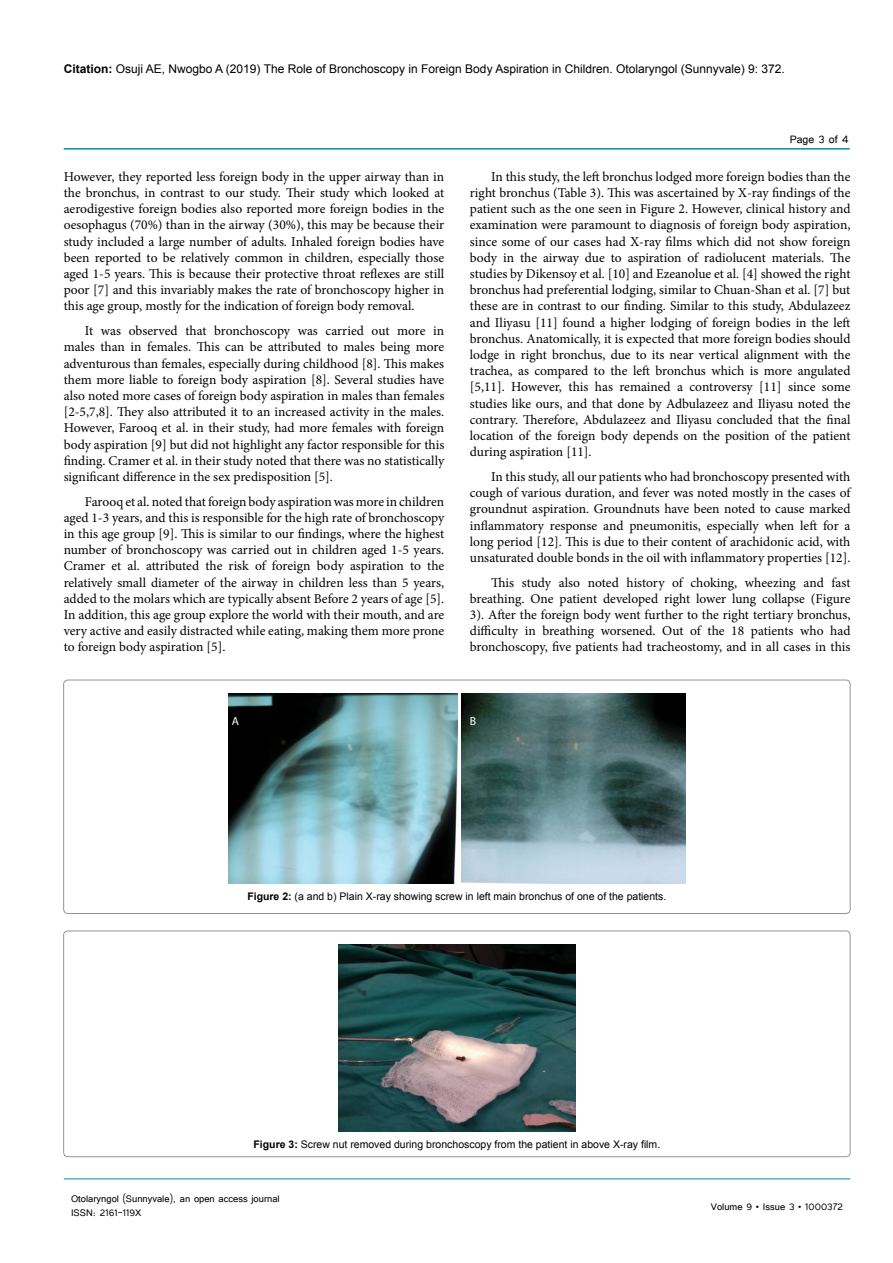
<style>
.page{position:relative;width:893px;height:1263px;background:#fff}
.page>*{position:absolute;margin:0;border:0;box-sizing:border-box;transform-origin:0 0}
.t1{font:13.5px/16.2px "Minion Pro";color:#000;text-align:justify}
.t2{font:13.5px "Tunga";color:#000}
.t3{font:12px "Arial";color:#000}
.t4{font:12px/14.4px "Tunga";color:#000}
.t5{font:11.85px "Myriad Pro";color:#fff}
.t6{font:10.5px "Arial";color:#000}
.s1{font-weight:700}
</style>
<div class="page">
<hr style="left:64px;top:148px;width:786px;height:2px;background:#008da2">
<hr style="left:64px;top:1179px;width:786px;height:1px;background:#008da2">
<div style="left:63px;top:680px;width:787px;height:234px;border:1px solid #939598;border-radius:4px"></div>
<img style="left:229px;top:694px;width:228px;height:190px">
<img style="left:462px;top:693px;width:223px;height:191px">
<div style="left:63px;top:931px;width:787px;height:226px;border:1px solid #939598;border-radius:4px"></div>
<img style="left:339px;top:944px;width:236px;height:187px">
<p class="t3" style="left:64px;top:60px;width:722px"><span class="s1">Citation:</span> Osuji AE, Nwogbo A (2019) The Role of Bronchoscopy in Foreign Body Aspiration in Children. Otolaryngol (Sunnyvale) 9: 372.</p>
<p class="t1" style="left:64px;top:168px;width:382px">However, they reported less foreign body in the upper airway than in the bronchus, in contrast to our study. Their study which looked at aerodigestive foreign bodies also reported more foreign bodies in the oesophagus (70%) than in the airway (30%), this may be because their study included a large number of adults. Inhaled foreign bodies have been reported to be relatively common in children, especially those aged 1-5 years. This is because their protective throat reflexes are still poor [7] and this invariably makes the rate of bronchoscopy higher in this age group, mostly for the indication of foreign body removal.</p>
<p class="t1" style="left:64px;top:323px;width:382px;text-indent:21px">It was observed that bronchoscopy was carried out more in males than in females. This can be attributed to males being more adventurous than females, especially during childhood [8]. This makes them more liable to foreign body aspiration [8]. Several studies have also noted more cases of foreign body aspiration in males than females [2-5,7,8]. They also attributed it to an increased activity in the males.<br>However, Farooq et al. in their study, had more females with foreign body aspiration [9] but did not highlight any factor responsible for this finding. Cramer et al. in their study noted that there was no statistically significant difference in the sex predisposition [5].</p>
<p class="t1" style="left:64px;top:493px;width:382px;text-indent:21px">Farooq et al. noted that foreign body aspiration was more in children aged 1-3 years, and this is responsible for the high rate of bronchoscopy in this age group [9]. This is similar to our findings, where the highest number of bronchoscopy was carried out in children aged 1-5 years.<br>Cramer et al. attributed the risk of foreign body aspiration to the relatively small diameter of the airway in children less than 5 years, added to the molars which are typically absent Before 2 years of age [5].<br>In addition, this age group explore the world with their mouth, and are very active and easily distracted while eating, making them more prone to foreign body aspiration [5].</p>
<p class="t2" style="left:790px;top:131px;width:61px">Page 3 of 4</p>
<p class="t1" style="left:470px;top:168px;width:382px;text-indent:21px">In this study, the left bronchus lodged more foreign bodies than the right bronchus (Table 3). This was ascertained by X-ray findings of the patient such as the one seen in Figure 2. However, clinical history and examination were paramount to diagnosis of foreign body aspiration, since some of our cases had X-ray films which did not show foreign body in the airway due to aspiration of radiolucent materials. The studies by Dikensoy et al. [10] and Ezeanolue et al. [4] showed the right bronchus had preferential lodging, similar to Chuan-Shan et al. [7] but these are in contrast to our finding. Similar to this study, Abdulazeez and Iliyasu [11] found a higher lodging of foreign bodies in the left bronchus. Anatomically, it is expected that more foreign bodies should lodge in right bronchus, due to its near vertical alignment with the trachea, as compared to the left bronchus which is more angulated [5,11]. However, this has remained a controversy [11] since some studies like ours, and that done by Adbulazeez and Iliyasu noted the contrary. Therefore, Abdulazeez and Iliyasu concluded that the final location of the foreign body depends on the position of the patient during aspiration [11].</p>
<p class="t1" style="left:470px;top:469px;width:382px;text-indent:21px">In this study, all our patients who had bronchoscopy presented with cough of various duration, and fever was noted mostly in the cases of groundnut aspiration. Groundnuts have been noted to cause marked inflammatory response and pneumonitis, especially when left for a long period [12]. This is due to their content of arachidonic acid, with unsaturated double bonds in the oil with inflammatory properties [12].</p>
<p class="t1" style="left:470px;top:574px;width:382px;text-indent:21px">This study also noted history of choking, wheezing and fast breathing. One patient developed right lower lung collapse (Figure 3). After the foreign body went further to the right tertiary bronchus, difficulty in breathing worsened. Out of the 18 patients who had bronchoscopy, five patients had tracheostomy, and in all cases in this</p>
<p class="t5" style="left:232px;top:713px;width:9px">A</p>
<p class="t5" style="left:470px;top:713px;width:8px">B</p>
<p class="t6" style="left:247px;top:889px;width:421px"><span class="s1">Figure 2:</span> (a and b) Plain X-ray showing screw in left main bronchus of one of the patients.</p>
<p class="t6" style="left:253px;top:1137px;width:408px"><span class="s1">Figure 3:</span> Screw nut removed during bronchoscopy from the patient in above X-ray film.</p>
<p class="t4" style="left:71px;top:1190px;width:210px">Otolaryngol (Sunnyvale), an open access journal<br>ISSN: 2161-119X</p>
<p class="t4" style="left:711px;top:1199px;width:134px">Volume 9 • Issue 3 • 1000372</p>
</div>
